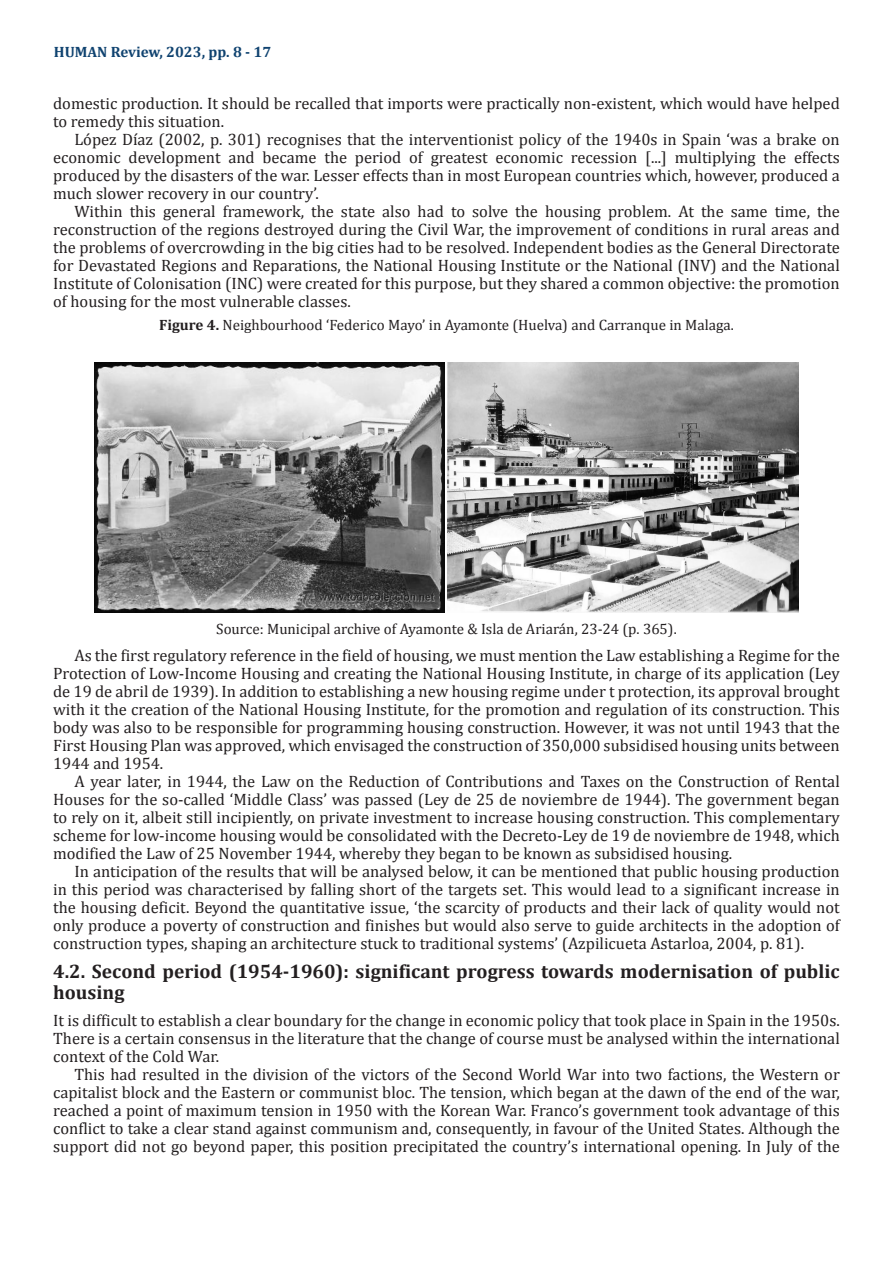
<style>
.page{position:relative;width:893px;height:1263px;background:#fff}
.page>*{position:absolute;margin:0;border:0;box-sizing:border-box;transform-origin:0 0}
.Titulo_2{font:700 19.5px/21px "Cambria";color:#231f20}
.Parrafos-siguientes{font:16.5px/18px "Cambria";color:#231f20;text-align:justify}
.Parrafo-Arranque{font:16.5px/18px "Cambria";color:#231f20;text-align:justify}
.Fuente-Tablas{font:15px "Cambria";color:#231f20}
.t1{font:700 15px "Cambria";color:#104370}
.s1{font-weight:700}
</style>
<div class="page">
<img style="left:95px;top:362px;width:349px;height:251px">
<img style="left:448px;top:362px;width:350px;height:251px">
<p class="t1" style="left:54px;top:41px;width:219px">HUMAN Review, 2023, pp. 8 - 17</p>
<p class="Parrafos-siguientes" style="left:53px;top:94px;width:788px">domestic production. It should be recalled that imports were practically non-existent, which would have helped to remedy this situation.</p>
<p class="Parrafos-siguientes" style="left:53px;top:130px;width:788px;text-indent:21px">López Díaz (2002, p. 301) recognises that the interventionist policy of the 1940s in Spain ‘was a brake on economic development and became the period of greatest economic recession [...] multiplying the effects produced by the disasters of the war. Lesser effects than in most European countries which, however, produced a much slower recovery in our country’.</p>
<p class="Parrafos-siguientes" style="left:53px;top:202px;width:788px;text-indent:21px">Within this general framework, the state also had to solve the housing problem. At the same time, the reconstruction of the regions destroyed during the Civil War, the improvement of conditions in rural areas and the problems of overcrowding in the big cities had to be resolved. Independent bodies as the General Directorate for Devastated Regions and Reparations, the National Housing Institute or the National (INV) and the National Institute of Colonisation (INC) were created for this purpose, but they shared a common objective: the promotion of housing for the most vulnerable classes.</p>
<p class="Fuente-Tablas" style="left:159px;top:316px;width:576px"><span class="s1">Figure 4.</span> Neighbourhood ‘Federico Mayo’ in Ayamonte (Huelva) and Carranque in Malaga.</p>
<p class="Fuente-Tablas" style="left:216px;top:620px;width:462px">Source: Municipal archive of Ayamonte &amp; Isla de Ariarán, 23-24 (p. 365).</p>
<p class="Parrafos-siguientes" style="left:53px;top:646px;width:788px;text-indent:21px">As the first regulatory reference in the field of housing, we must mention the Law establishing a Regime for the Protection of Low-Income Housing and creating the National Housing Institute, in charge of its application (Ley de 19 de abril de 1939). In addition to establishing a new housing regime under t protection, its approval brought with it the creation of the National Housing Institute, for the promotion and regulation of its construction. This body was also to be responsible for programming housing construction. However, it was not until 1943 that the First Housing Plan was approved, which envisaged the construction of 350,000 subsidised housing units between 1944 and 1954.</p>
<p class="Parrafos-siguientes" style="left:53px;top:772px;width:788px;text-indent:21px">A year later, in 1944, the Law on the Reduction of Contributions and Taxes on the Construction of Rental Houses for the so-called ‘Middle Class’ was passed (Ley de 25 de noviembre de 1944). The government began to rely on it, albeit still incipiently, on private investment to increase housing construction. This complementary scheme for low-income housing would be consolidated with the Decreto-Ley de 19 de noviembre de 1948, which modified the Law of 25 November 1944, whereby they began to be known as subsidised housing.</p>
<p class="Parrafos-siguientes" style="left:53px;top:862px;width:788px;text-indent:21px">In anticipation of the results that will be analysed below, it can be mentioned that public housing production in this period was characterised by falling short of the targets set. This would lead to a significant increase in the housing deficit. Beyond the quantitative issue, ‘the scarcity of products and their lack of quality would not only produce a poverty of construction and finishes but would also serve to guide architects in the adoption of construction types, shaping an architecture stuck to traditional systems’ (Azpilicueta Astarloa, 2004, p. 81).</p>
<p class="Titulo_2" style="left:53px;top:960px;width:788px">4.2. Second period (1954-1960): significant progress towards modernisation of public housing</p>
<p class="Parrafo-Arranque" style="left:53px;top:1011px;width:788px">It is difficult to establish a clear boundary for the change in economic policy that took place in Spain in the 1950s.<br>There is a certain consensus in the literature that the change of course must be analysed within the international context of the Cold War.</p>
<p class="Parrafos-siguientes" style="left:53px;top:1065px;width:788px;text-indent:21px">This had resulted in the division of the victors of the Second World War into two factions, the Western or capitalist block and the Eastern or communist bloc. The tension, which began at the dawn of the end of the war, reached a point of maximum tension in 1950 with the Korean War. Franco’s government took advantage of this conflict to take a clear stand against communism and, consequently, in favour of the United States. Although the support did not go beyond paper, this position precipitated the country’s international opening. In July of the</p>
</div>
